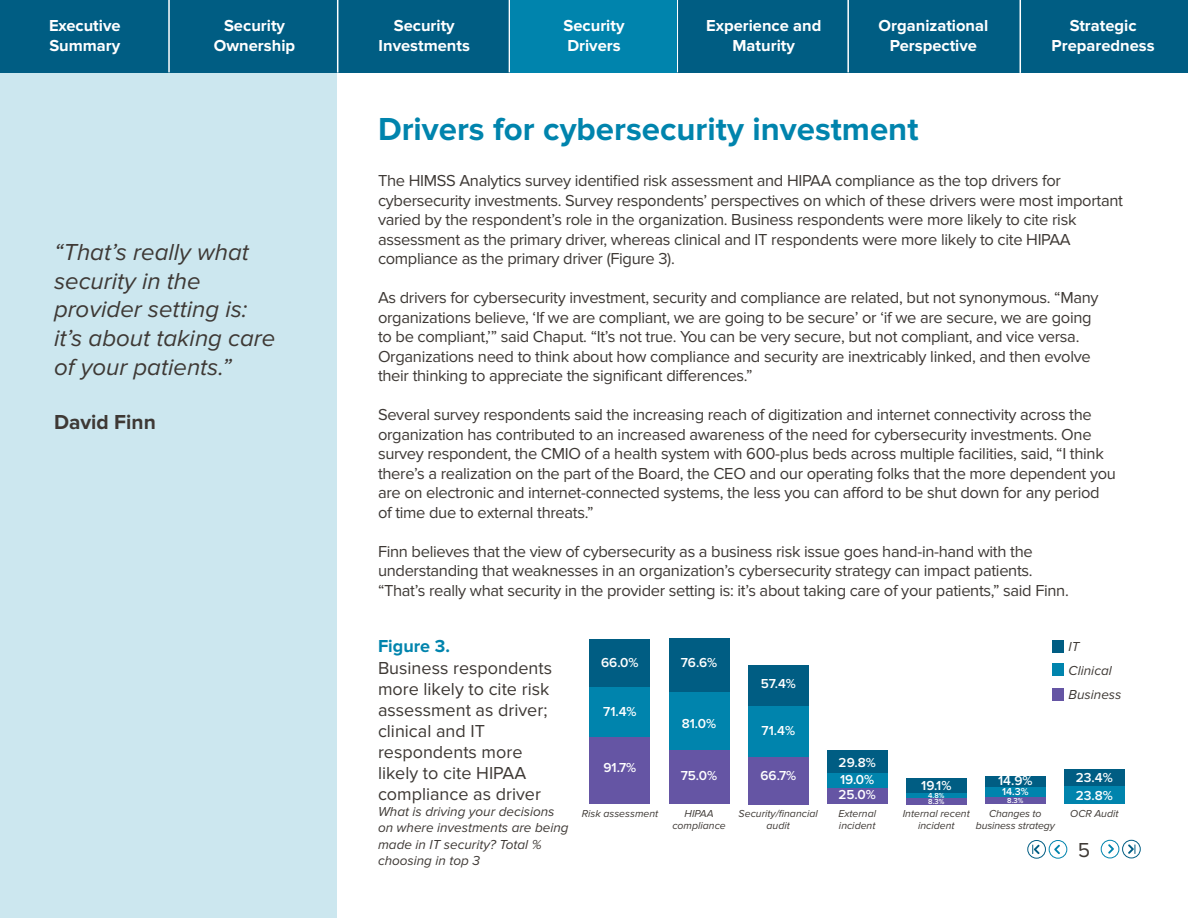
<style>
.page{position:relative;width:1188px;height:918px;background:#fff}
.page>*{position:absolute;margin:0;border:0;box-sizing:border-box;transform-origin:0 0}
.t1{font:700 33px "Proxima Nova";color:#0084ad}
.t2{font:italic 24px/28.8px "Proxima Nova";color:#3e3935}
.t3{font:700 21px "Proxima Nova";color:#3e3935}
.t4{font:21px "Proxima Nova";color:#3e3935}
.t5{font:18px/21px "Proxima Nova";color:#3e3935}
.t6{font:700 18px "Proxima Nova";color:#0084ad}
.t7{font:16.5px/19.5px "Proxima Nova";letter-spacing:-.02em;color:#3e3935}
.t8{font:700 16.5px/19.8px "Proxima Nova";color:#fff;text-align:center}
.t9{font:italic 13.5px/16.5px "Proxima Nova";color:#3e3935}
.t10{font:600 13.5px/17.4px "Proxima Nova";color:#fff}
.t11{font:italic 10.5px/12px "Proxima Nova";color:#3e3935;text-align:center}
.t12{font:600 10.5px "Proxima Nova";color:#fff}
.t13{font:600 7.5px "Proxima Nova";color:#fff}
</style>
<div class="page">
<div style="left:0;top:0;width:337px;height:918px;background:#cce7ef"></div>
<div style="left:1101px;top:840px;width:18px;height:18px;border:1px solid #0084ad;border-radius:50%"></div>
<svg style="left:1108px;top:844px;width:6px;height:10px"></svg>
<div style="left:1049px;top:840px;width:18px;height:19px;border:1px solid #0084ad;border-radius:50%"></div>
<svg style="left:1054px;top:845px;width:6px;height:9px"></svg>
<div style="left:1052px;top:640px;width:12px;height:13px;background:#005d83"></div>
<div style="left:1052px;top:663px;width:12px;height:12px;background:#0084ad"></div>
<div style="left:1052px;top:688px;width:12px;height:12px;background:#6555a4"></div>
<div style="left:590px;top:639px;width:60px;height:49px;background:#005d83"></div>
<div style="left:590px;top:688px;width:60px;height:50px;background:#0084ad"></div>
<div style="left:590px;top:738px;width:60px;height:66px;background:#6555a4"></div>
<div style="left:669px;top:638px;width:60px;height:55px;background:#005d83"></div>
<div style="left:669px;top:750px;width:60px;height:54px;background:#6555a4"></div>
<div style="left:669px;top:692px;width:60px;height:58px;background:#0084ad"></div>
<div style="left:748px;top:756px;width:61px;height:48px;background:#6555a4"></div>
<div style="left:748px;top:706px;width:61px;height:50px;background:#0084ad"></div>
<div style="left:748px;top:665px;width:61px;height:41px;background:#005d83"></div>
<div style="left:827px;top:785px;width:60px;height:19px;background:linear-gradient(to right,#0084ad,#0084ad)"></div>
<div style="left:827px;top:789px;width:60px;height:15px;background:#6555a4"></div>
<div style="left:827px;top:773px;width:60px;height:13px;background:#0084ad"></div>
<div style="left:827px;top:751px;width:60px;height:22px;background:#005d83"></div>
<div style="left:906px;top:798px;width:61px;height:7px;background:#6555a4"></div>
<div style="left:906px;top:793px;width:61px;height:5px;background:#0084ad"></div>
<div style="left:906px;top:779px;width:61px;height:14px;background:#005d83"></div>
<div style="left:985px;top:796px;width:61px;height:8px;background:#6555a4"></div>
<div style="left:985px;top:786px;width:61px;height:10px;background:#0084ad"></div>
<div style="left:985px;top:776px;width:61px;height:11px;background:#005d83"></div>
<div style="left:1064px;top:786px;width:61px;height:18px;background:#0084ad"></div>
<div style="left:1064px;top:769px;width:61px;height:17px;background:#005d83"></div>
<div style="left:0;top:0;width:1188px;height:73px;background:#005d83"></div>
<hr style="left:168px;top:0;width:2px;height:72px;background:#fff">
<hr style="left:509px;top:0;width:1px;height:72px;background:#fff">
<hr style="left:677px;top:0;width:1px;height:72px;background:#fff">
<hr style="left:847px;top:0;width:2px;height:72px;background:#fff">
<hr style="left:337px;top:0;width:1px;height:73px;background:#fff">
<hr style="left:1020px;top:0;width:1px;height:73px;background:#fff">
<div style="left:510px;top:0;width:167px;height:73px;background:#0084ad"></div>
<div style="left:1027px;top:840px;width:19px;height:19px;border:1px solid #005d83;border-radius:50%"></div>
<svg style="left:1032px;top:845px;width:8px;height:9px"></svg>
<div style="left:1122px;top:840px;width:19px;height:18px;border:1px solid #005d83;border-radius:50%"></div>
<svg style="left:1128px;top:844px;width:8px;height:10px"></svg>
<p class="t8" style="left:49px;top:16px;width:73px;text-align:left">Executive<br>Summary</p>
<p class="t8" style="left:214px;top:16px;width:83px">Security<br>Ownership</p>
<p class="t8" style="left:379px;top:16px;width:93px">Security<br>Investments</p>
<p class="t8" style="left:564px;top:16px;width:62px;text-align:left">Security<br>Drivers</p>
<p class="t8" style="left:706px;top:16px;width:117px">Experience and<br>Maturity</p>
<p class="t8" style="left:879px;top:16px;width:111px">Organizational<br>Perspective</p>
<p class="t8" style="left:1052px;top:16px;width:105px">Strategic<br>Preparedness</p>
<h2 class="t2" style="left:54px;top:238px;width:223px">“That’s really what security in the provider setting is: it’s about taking care of your patients.”</h2>
<p class="t3" style="left:54px;top:410px;width:103px">David Finn</p>
<h1 class="t1" style="left:378px;top:110px;width:542px">Drivers for cybersecurity investment</h1>
<p class="t7" style="left:378px;top:171px;width:747px">The HIMSS Analytics survey identified risk assessment and HIPAA compliance as the top drivers for cybersecurity investments. Survey respondents’ perspectives on which of these drivers were most important varied by the respondent’s role in the organization. Business respondents were more likely to cite risk assessment as the primary driver, whereas clinical and IT respondents were more likely to cite HIPAA compliance as the primary driver (Figure 3).</p>
<p class="t7" style="left:378px;top:288px;width:722px">As drivers for cybersecurity investment, security and compliance are related, but not synonymous. “Many organizations believe, ‘If we are compliant, we are going to be secure’ or ‘if we are secure, we are going to be compliant,’” said Chaput. “It’s not true. You can be very secure, but not compliant, and vice versa.<br>Organizations need to think about how compliance and security are inextricably linked, and then evolve their thinking to appreciate the significant differences.”</p>
<p class="t7" style="left:378px;top:405px;width:739px">Several survey respondents said the increasing reach of digitization and internet connectivity across the organization has contributed to an increased awareness of the need for cybersecurity investments. One survey respondent, the CMIO of a health system with 600-plus beds across multiple facilities, said, “I think there’s a realization on the part of the Board, the CEO and our operating folks that the more dependent you are on electronic and internet-connected systems, the less you can afford to be shut down for any period of time due to external threats.”</p>
<p class="t7" style="left:378px;top:542px;width:692px">Finn believes that the view of cybersecurity as a business risk issue goes hand-in-hand with the understanding that weaknesses in an organization’s cybersecurity strategy can impact patients. “That’s really what security in the provider setting is: it’s about taking care of your patients,” said Finn.</p>
<p class="t6" style="left:378px;top:636px;width:73px">Figure 3.</p>
<p class="t5" style="left:378px;top:657px;width:176px">Business respondents more likely to cite risk assessment as driver; clinical and IT respondents more likely to cite HIPAA compliance as driver</p>
<p class="t9" style="left:378px;top:804px;width:192px">What is driving your decisions on where investments are being made in IT security? Total % choosing in top 3</p>
<p class="t11" style="left:582px;top:808px;width:78px">Risk assessment</p>
<p class="t11" style="left:672px;top:808px;width:55px">HIPAA compliance</p>
<p class="t11" style="left:739px;top:808px;width:81px">Security/financial audit</p>
<p class="t11" style="left:838px;top:808px;width:39px;text-align:left">External incident</p>
<p class="t11" style="left:903px;top:808px;width:69px">Internal recent incident</p>
<p class="t11" style="left:976px;top:808px;width:81px">Changes to business strategy</p>
<p class="t11" style="left:1070px;top:808px;width:50px">OCR Audit</p>
<p class="t9" style="left:1069px;top:635px;width:54px;line-height:24px">IT<br>Clinical<br>Business</p>
<p class="t10" style="left:681px;top:654px;width:38px">76.6%</p>
<p class="t10" style="left:601px;top:654px;width:39px">66.0%</p>
<p class="t10" style="left:603px;top:703px;width:35px">71.4%</p>
<p class="t10" style="left:761px;top:675px;width:37px">57.4%</p>
<p class="t10" style="left:682px;top:716px;width:36px">81.0%</p>
<p class="t10" style="left:762px;top:722px;width:35px">71.4%</p>
<p class="t10" style="left:839px;top:754px;width:39px">29.8%</p>
<p class="t10" style="left:603px;top:759px;width:34px">91.7%</p>
<p class="t10" style="left:681px;top:767px;width:38px">75.0%</p>
<p class="t10" style="left:760px;top:767px;width:37px">66.7%</p>
<p class="t10" style="left:1076px;top:769px;width:39px">23.4%<br>23.8%</p>
<p class="t10" style="left:840px;top:771px;width:36px">19.0%</p>
<p class="t10" style="left:921px;top:777px;width:32px">19.1%</p>
<p class="t10" style="left:998px;top:773px;width:36px">14.9%</p>
<p class="t12" style="left:1002px;top:786px;width:28px">14.3%</p>
<p class="t13" style="left:1007px;top:796px;width:18px">8.3%</p>
<p class="t10" style="left:839px;top:786px;width:39px">25.0%</p>
<p class="t13" style="left:928px;top:791px;width:18px">4.8%</p>
<p class="t13" style="left:928px;top:797px;width:18px">8.3%</p>
<p class="t4" style="left:1078px;top:838px;width:14px">5</p>
</div>
